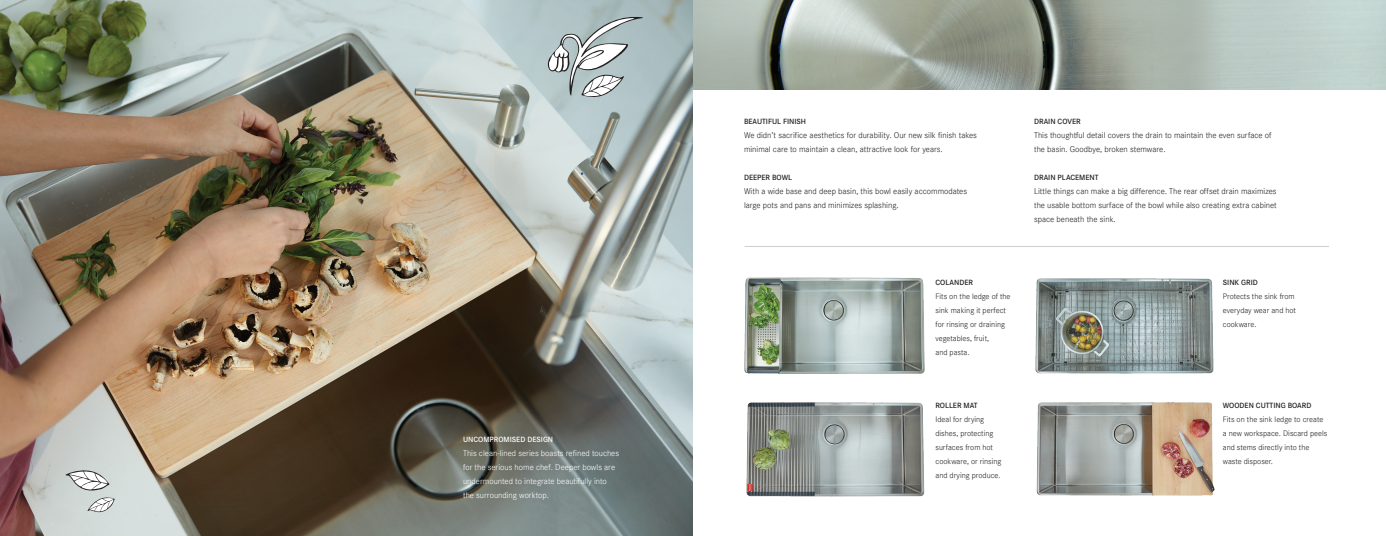
<style>
.page{position:relative;width:1386px;height:536px;background:#fff}
.page>*{position:absolute;margin:0;border:0;box-sizing:border-box;transform-origin:0 0}
.t1{font:300 8.75px/14px "Corporate SW01";color:#231f20}
.t2{font:300 8.75px/14px "Corporate SW01";color:#fff}
.t3{font:300 8.31px/14px "Corporate SW01";color:#231f20}
.t4{font:600 7.88px "Corporate SW07";color:#231f20}
.t5{font:600 7.88px "Corporate SW07";color:#fff}
</style>
<div class="page">
<hr style="left:745px;top:246px;width:584px;height:1px;background:#57585a">
<img style="left:693px;top:0;width:693px;height:89px">
<img style="left:0;top:0;width:693px;height:536px">
<img style="left:744px;top:277px;width:180px;height:97px">
<img style="left:1036px;top:402px;width:178px;height:94px">
<img style="left:746px;top:402px;width:178px;height:95px">
<img style="left:1035px;top:278px;width:179px;height:96px">
<svg style="left:548px;top:14px;width:95px;height:84px"></svg>
<svg style="left:66px;top:468px;width:43px;height:22px"></svg>
<svg style="left:87px;top:497px;width:28px;height:15px"></svg>
<p class="t5" style="left:463px;top:433px;width:92px">UNCOMPROMISED DESIGN</p>
<p class="t2" style="left:463px;top:446px;width:158px">This clean-lined series boasts refined touches for the serious home chef. Deeper bowls are undermounted to integrate beautifully into the surrounding worktop.</p>
<p class="t4" style="left:744px;top:115px;width:64px">BEAUTIFUL FINISH</p>
<p class="t1" style="left:744px;top:128px;width:234px">We didn’t sacrifice aesthetics for durability. Our new silk finish takes minimal care to maintain a clean, attractive look for years.</p>
<p class="t4" style="left:744px;top:171px;width:50px">DEEPER BOWL</p>
<p class="t1" style="left:744px;top:184px;width:225px">With a wide base and deep basin, this bowl easily accommodates large pots and pans and minimizes splashing.</p>
<p class="t4" style="left:935px;top:277px;width:39px">COLANDER</p>
<p class="t3" style="left:935px;top:289px;width:77px">Fits on the ledge of the sink making it perfect for rinsing or draining vegetables, fruit,<br>and pasta.</p>
<p class="t4" style="left:935px;top:400px;width:44px">ROLLER MAT</p>
<p class="t3" style="left:935px;top:412px;width:67px">Ideal for drying dishes, protecting surfaces from hot cookware, or rinsing and drying produce.</p>
<p class="t4" style="left:1034px;top:115px;width:48px">DRAIN COVER</p>
<p class="t1" style="left:1034px;top:128px;width:239px">This thoughtful detail covers the drain to maintain the even surface of the basin. Goodbye, broken stemware.</p>
<p class="t4" style="left:1034px;top:171px;width:66px">DRAIN PLACEMENT</p>
<p class="t1" style="left:1034px;top:184px;width:244px;text-align:justify">Little things can make a big difference. The rear offset drain maximizes the usable bottom surface of the bowl while also creating extra cabinet space beneath the sink.</p>
<p class="t4" style="left:1223px;top:277px;width:37px">SINK GRID</p>
<p class="t3" style="left:1223px;top:289px;width:75px">Protects the sink from everyday wear and hot cookware.</p>
<p class="t4" style="left:1223px;top:400px;width:90px">WOODEN CUTTING BOARD</p>
<p class="t3" style="left:1223px;top:412px;width:106px">Fits on the sink ledge to create a new workspace. Discard peels and stems directly into the waste disposer.</p>
</div>
